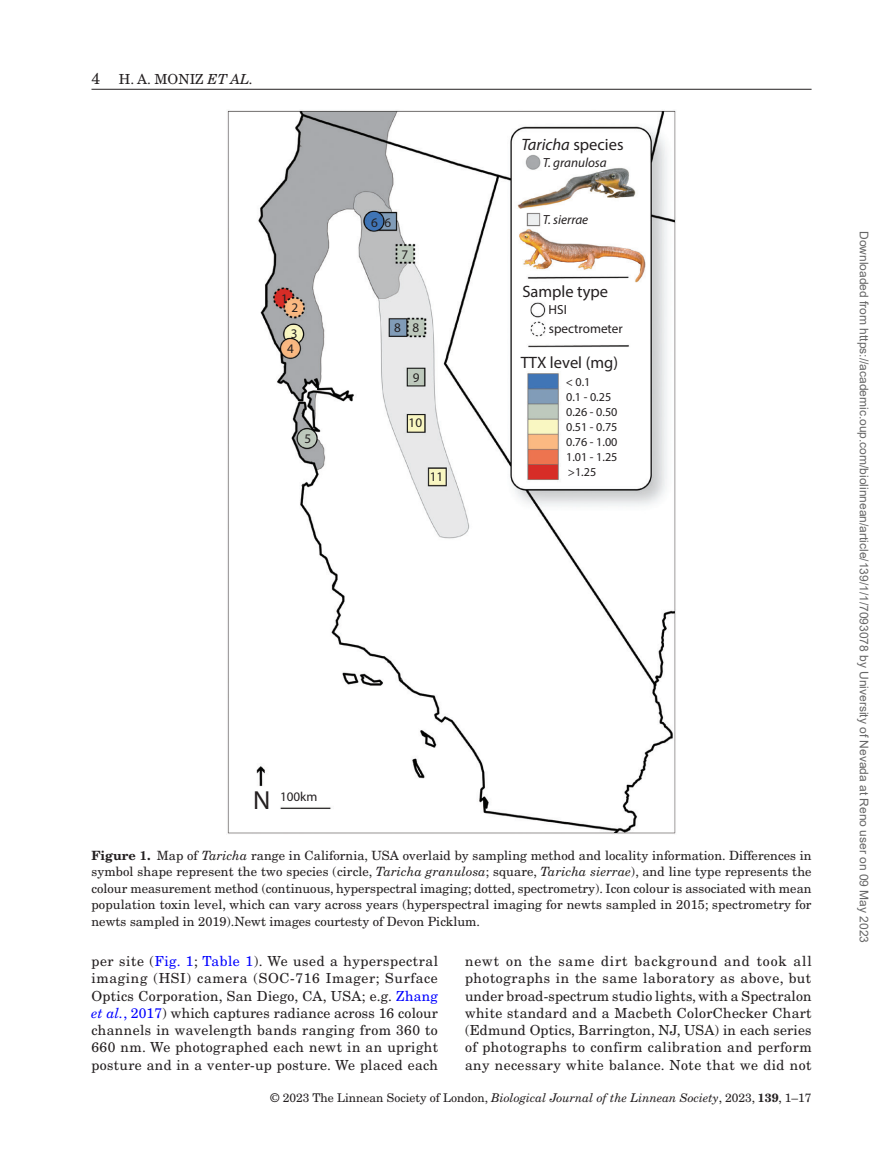
<style>
.page{position:relative;width:893px;height:1174px;background:#fff}
.page>*{position:absolute;margin:0;border:0;box-sizing:border-box;transform-origin:0 0}
.t1{font:16.5px "Myriad Pro";color:#231f20}
.t2{font:italic 16.5px "Myriad Pro";color:#231f20}
.t3{font:13.8px/17.2px "New Century Schlbk LT Std";letter-spacing:.03em;color:#231f20;text-align:justify}
.t4{font:13.2px/26.4px "Myriad Pro";color:#231f20}
.t5{font:italic 13.2px "Myriad Pro";color:#231f20}
.t6{font:13.05px "Myriad";color:#231f20}
.t7{font:12.75px/16.5px "New Century Schlbk LT Std";color:#231f20;text-align:justify}
.t8{font:12.15px/15px "Myriad Pro";color:#231f20}
.t9{font:12px "Arial";color:#666}
.t10{font:12px "New Century Schlbk LT Std";color:#231f20}
.s1{font-size:15.75px}
.s2{font-style:italic}
.s3{font-style:normal}
.s4{font-size:26.25px}
.s5{font-weight:700}
.s6{color:#00f}
.s7{font-style:italic;color:#00f}
</style>
<div class="page">
<hr style="left:92px;top:89px;width:720px;height:1px;background:#231f20">
<img style="left:227px;top:110px;width:449px;height:724px">
<p class="t3" style="left:92px;top:70px;width:163px"><span class="s1">4</span> H. A. MONIZ <span class="s2">ET AL.</span></p>
<p class="t4" style="left:281px;top:285px;width:8px">1</p>
<p class="t4" style="left:291px;top:294px;width:9px">2<br>3</p>
<p class="t4" style="left:287px;top:335px;width:8px">4</p>
<p class="t4" style="left:304px;top:425px;width:8px">5</p>
<p class="t4" style="left:371px;top:209px;width:22px">6 6</p>
<p class="t4" style="left:402px;top:241px;width:8px">7</p>
<p class="t4" style="left:394px;top:314px;width:8px">8</p>
<p class="t4" style="left:412px;top:314px;width:8px">8</p>
<p class="t4" style="left:413px;top:364px;width:8px">9</p>
<p class="t4" style="left:409px;top:409px;width:15px">10</p>
<p class="t4" style="left:430px;top:463px;width:15px">11</p>
<p class="t2" style="left:521px;top:134px;width:104px">Taricha <span class="s3">species</span></p>
<p class="t5" style="left:543px;top:154px;width:66px">T. granulosa</p>
<p class="t5" style="left:543px;top:212px;width:47px">T. sierrae</p>
<p class="t1" style="left:522px;top:281px;width:87px">Sample type</p>
<p class="t4" style="left:549px;top:300px;width:76px;line-height:18.9px">HSI spectrometer</p>
<p class="t1" style="left:521px;top:352px;width:99px">TTX level (mg)</p>
<p class="t8" style="left:566px;top:374px;width:53px">&lt; 0.1<br>0.1 - 0.25<br>0.26 - 0.50<br>0.51 - 0.75<br>0.76 - 1.00<br>1.01 - 1.25 &gt;1.25</p>
<p class="t6" style="left:253px;top:790px;width:66px"><span class="s4">N</span> 100km</p>
<p class="t7" style="left:91px;top:847px;width:722px"><span class="s5">Figure 1.</span> Map of <span class="s2">Taricha</span> range in California, USA overlaid by sampling method and locality information. Differences in symbol shape represent the two species (circle, <span class="s2">Taricha granulosa</span>; square, <span class="s2">Taricha sierrae</span>), and line type represents the colour measurement method (continuous, hyperspectral imaging; dotted, spectrometry). Icon colour is associated with mean population toxin level, which can vary across years (hyperspectral imaging for newts sampled in 2015; spectrometry for newts sampled in 2019).Newt images courtesty of Devon Picklum.</p>
<p class="t3" style="left:92px;top:952px;width:348px">per site (<span class="s6">Fig. 1</span>; <span class="s6">Table 1</span>). We used a hyperspectral imaging (HSI) camera (SOC-716 Imager; Surface Optics Corporation, San Diego, CA, USA; e.g. <span class="s6">Zhang </span><span class="s7">et al.</span><span class="s6">, 2017</span>) which captures radiance across 16 colour channels in wavelength bands ranging from 360 to 660 nm. We photographed each newt in an upright posture and in a venter-up posture. We placed each</p>
<p class="t3" style="left:465px;top:952px;width:348px">newt on the same dirt background and took all photographs in the same laboratory as above, but under broad-spectrum studio lights, with a Spectralon white standard and a Macbeth ColorChecker Chart (Edmund Optics, Barrington, NJ, USA) in each series of photographs to confirm calibration and perform any necessary white balance. Note that we did not</p>
<p class="t10" style="left:271px;top:1090px;width:542px">© 2023 The Linnean Society of London, <span class="s2">Biological Journal of the Linnean Society</span>, 2023, <span class="s5">139</span>, 1–17</p>
<p class="t9" style="left:868px;top:231px;width:713px;rotate:90deg">Downloaded from https://academic.oup.com/biolinnean/article/139/1/1/7093078 by University of Nevada at Reno user on 09 May 2023</p>
</div>
